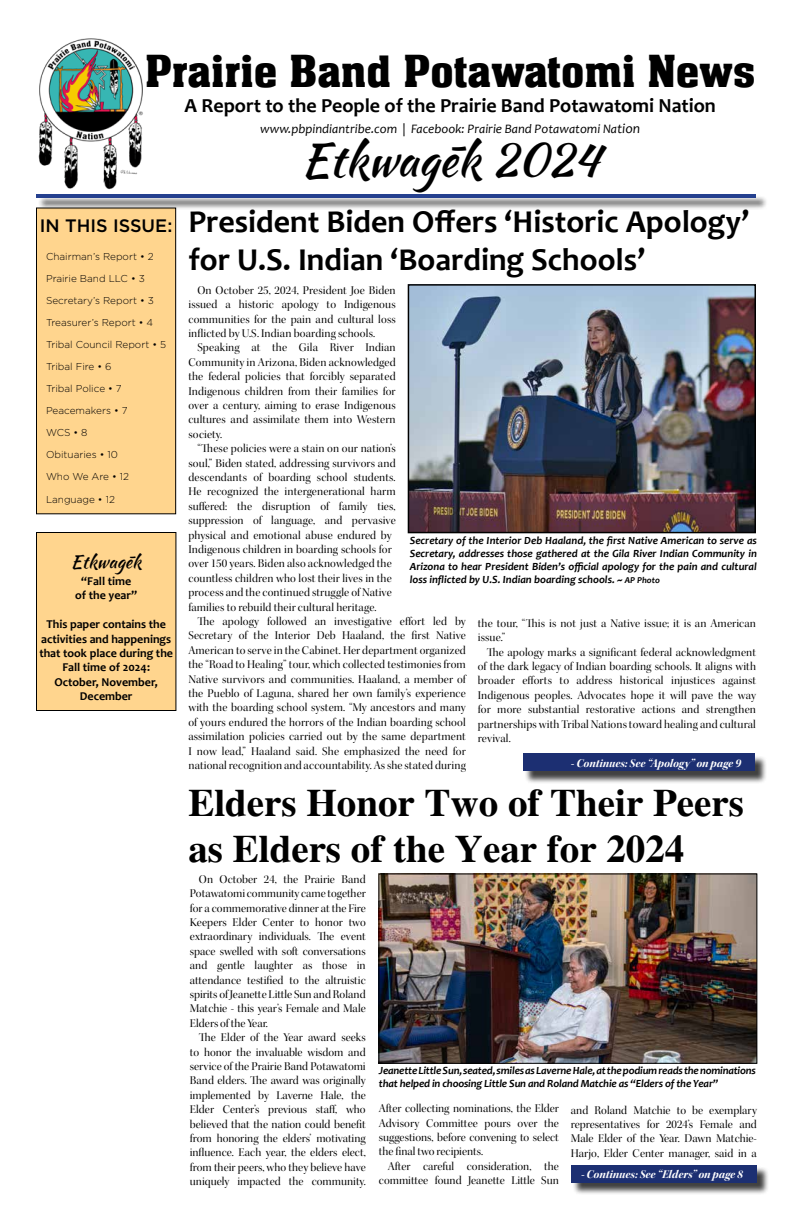
<style>
.page{position:relative;width:792px;height:1224px;background:#fff}
.page>*{position:absolute;margin:0;border:0;box-sizing:border-box;transform-origin:0 0}
.t1{font:600 48px "Neue Aachen W01";color:#000}
.t2{font:46px "Kaushan Script";color:#000}
.t3{font:700 39px/46.8px "Times";color:#000}
.t4{font:700 32px/38.4px "Candara";color:#000}
.t5{font:700 20px "Candara";color:#000}
.t6{font:500 18px "Gotham";color:#000}
.t7{font:18px "Kaushan Script";color:#000}
.t8{font:italic 13px "Candara";color:#000}
.t9{font:12px/14.4px "Kepler Std Disp";letter-spacing:.01em;color:#000;text-align:justify}
.t10{font:700 12px/14.4px "Candara";color:#000;text-align:center}
.t11{font:12px "Kepler Std Bold It Disp";color:#fff}
.t12{font:italic 700 11px/13.2px "Candara";letter-spacing:-.015em;color:#000;text-align:justify}
.t13{font:300 10px "Gotham";color:#000}
.s1{font-size:14px}
.s2{font-size:9px}
</style>
<div class="page">
<div style="left:36px;top:208px;width:140px;height:306px;background:#ffd58e"></div>
<div style="left:36px;top:208px;width:140px;height:306px;border:1px solid #000"></div>
<img style="left:38px;top:38px;width:105px;height:152px">
<div style="left:36px;top:532px;width:140px;height:178px;background:#ffd58e"></div>
<div style="left:36px;top:532px;width:140px;height:179px;border:1px solid #000"></div>
<div style="left:38px;top:196px;width:730px;height:14px;background:#000;opacity:.75"></div>
<hr style="left:36px;top:194px;width:720px;height:4px;background:#25408f">
<img style="left:410px;top:286px;width:344px;height:245px">
<div style="left:408px;top:284px;width:348px;height:249px;border:1px solid #000"></div>
<div style="left:524px;top:755px;width:243px;height:29px;background:#000;opacity:.75"></div>
<div style="left:523px;top:753px;width:232px;height:18px;background:#1c2f72"></div>
<div style="left:572px;top:1166px;width:197px;height:30px;background:#000;opacity:.75"></div>
<div style="left:571px;top:1165px;width:186px;height:18px;background:#1c2f72"></div>
<img style="left:380px;top:875px;width:375px;height:187px">
<div style="left:378px;top:873px;width:379px;height:191px;border:1px solid #000"></div>
<h1 class="t1" style="left:145px;top:45px;width:612px">Prairie Band Potawatomi News</h1>
<h3 class="t6" style="left:40px;top:214px;width:134px">IN THIS ISSUE:</h3>
<p class="t13" style="left:46px;top:250px;width:109px">Chairman’s Report • 2</p>
<p class="t13" style="left:46px;top:272px;width:100px">Prairie Band LLC • 3</p>
<p class="t13" style="left:46px;top:294px;width:109px">Secretary’s Report • 3</p>
<p class="t13" style="left:46px;top:316px;width:109px">Treasurer’s Report • 4</p>
<p class="t13" style="left:46px;top:338px;width:122px">Tribal Council Report • 5</p>
<p class="t13" style="left:46px;top:360px;width:67px">Tribal Fire • 6</p>
<p class="t13" style="left:46px;top:382px;width:77px">Tribal Police • 7</p>
<p class="t13" style="left:46px;top:404px;width:83px">Peacemakers • 7</p>
<p class="t13" style="left:46px;top:426px;width:43px">WCS • 8</p>
<p class="t13" style="left:46px;top:448px;width:73px">Obituaries • 10</p>
<p class="t13" style="left:46px;top:470px;width:85px">Who We Are • 12</p>
<p class="t13" style="left:46px;top:493px;width:70px">Language • 12</p>
<h3 class="t7" style="left:71px;top:548px;width:72px">Etkwagēk</h3>
<p class="t10" style="left:75px;top:574px;width:63px">“Fall time of the year”</p>
<p class="t10" style="left:39px;top:617px;width:135px">This paper contains the activities and happenings that took place during the<br>Fall time of 2024:<br>October, November,<br>December</p>
<h3 class="t5" style="left:185px;top:93px;width:533px">A Report to the People of the Prairie Band Potawatomi Nation</h3>
<p class="t8" style="left:260px;top:121px;width:381px">www.pbpindiantribe.com | Facebook: Prairie Band Potawatomi Na<span class="s1">tion</span></p>
<h2 class="t2" style="left:301px;top:126px;width:300px">Etkwagēk 2024</h2>
<h3 class="t4" style="left:188px;top:202px;width:562px">President Biden Offers ‘Historic Apology’ for U.S. Indian ‘Boarding Schools’</h3>
<p class="t9" style="left:188px;top:283px;width:209px;text-indent:9px">On October 25, 2024, President Joe Biden issued a historic apology to Indigenous communities for the pain and cultural loss inflicted by U.S. Indian boarding schools.</p>
<p class="t9" style="left:188px;top:341px;width:209px;text-indent:9px">Speaking at the Gila River Indian Community in Arizona, Biden acknowledged the federal policies that forcibly separated Indigenous children from their families for over a century, aiming to erase Indigenous cultures and assimilate them into Western society.</p>
<p class="t9" style="left:188px;top:441px;width:209px;text-align:left;text-indent:9px">“These policies were a stain on our nation’s soul,” Biden stated, addressing survivors and descendants of boarding school students.<br>He recognized the intergenerational harm suffered: the disruption of family ties, suppression of language, and pervasive physical and emotional abuse endured by Indigenous children in boarding schools for over 150 years. Biden also acknowledged the countless children who lost their lives in the process and the continued struggle of Native families to rebuild their cultural heritage.</p>
<p class="t9" style="left:188px;top:614px;width:279px;text-indent:9px">The apology followed an investigative effort led by Secretary of the Interior Deb Haaland, the first Native American to serve in the Cabinet. Her department organized the “Road to Healing” tour, which collected testimonies from Native survivors and communities. Haaland, a member of the Pueblo of Laguna, shared her own family’s experience with the boarding school system. “My ancestors and many of yours endured the horrors of the Indian boarding school assimilation policies carried out by the same department I now lead,” Haaland said. She emphasized the need for national recognition and accountability. As she stated during</p>
<p class="t9" style="left:478px;top:616px;width:280px">the tour, “This is not just a Native issue; it is an American issue.”</p>
<p class="t12" style="left:410px;top:533px;width:349px">Secretary of the Interior Deb Haaland, the first Native American to serve as Secretary, addresses those gathered at the Gila River Indian Community in Arizona to hear President Biden’s official apology for the pain and cultural loss inflicted by U.S. Indian boarding schools. ~ <span class="s2">AP Photo</span></p>
<p class="t9" style="left:478px;top:645px;width:280px;text-indent:9px">The apology marks a significant federal acknowledgment of the dark legacy of Indian boarding schools. It aligns with broader efforts to address historical injustices against Indigenous peoples. Advocates hope it will pave the way for more substantial restorative actions and strengthen partnerships with Tribal Nations toward healing and cultural revival.</p>
<p class="t11" style="left:571px;top:756px;width:172px">- Continues: See “Apology” on page 9</p>
<h3 class="t3" style="left:188px;top:780px;width:557px">Elders Honor Two of Their Peers as Elders of the Year for 2024</h3>
<p class="t9" style="left:190px;top:872px;width:177px;text-indent:9px">On October 24, the Prairie Band Potawatomi community came together for a commemorative dinner at the Fire Keepers Elder Center to honor two extraordinary individuals. The event space swelled with soft conversations and gentle laughter as those in attendance testified to the altruistic spirits of Jeanette Little Sun and Roland Matchie - this year’s Female and Male Elders of the Year.</p>
<p class="t9" style="left:190px;top:1030px;width:177px;text-indent:9px">The Elder of the Year award seeks to honor the invaluable wisdom and service of the Prairie Band Potawatomi Band elders. The award was originally implemented by Laverne Hale, the Elder Center’s previous staff, who believed that the nation could benefit from honoring the elders’ motivating influence. Each year, the elders elect, from their peers, who they believe have uniquely impacted the community.</p>
<p class="t12" style="left:379px;top:1063px;width:378px">Jeanette Little Sun, seated, smiles as Laverne Hale, at the podium reads the nominations that helped in choosing Little Sun and Roland Matchie as “Elders of the Year”</p>
<p class="t9" style="left:379px;top:1101px;width:182px">After collecting nominations, the Elder Advisory Committee pours over the suggestions, before convening to select the final two recipients.</p>
<p class="t9" style="left:379px;top:1159px;width:182px;text-align:right">After careful consideration, the committee found Jeanette Little Sun</p>
<p class="t9" style="left:571px;top:1103px;width:187px">and Roland Matchie to be exemplary representatives for 2024’s Female and Male Elder of the Year. Dawn Matchie-Harjo, Elder Center manager, said in a</p>
<p class="t11" style="left:581px;top:1168px;width:164px">- Continues: See “Elders” on page 8</p>
</div>
